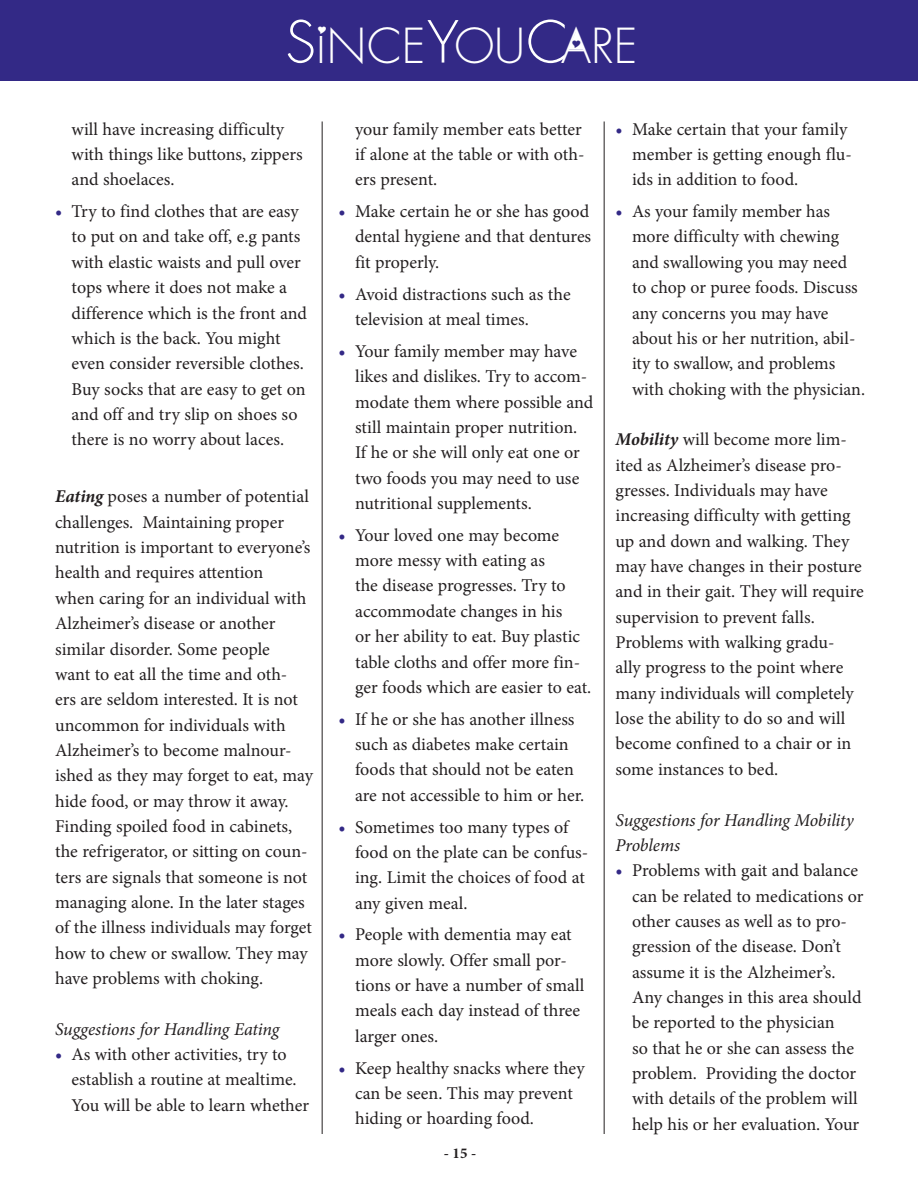
<style>
.page{position:relative;width:918px;height:1188px;background:#fff}
.page>*{position:absolute;margin:0;border:0;box-sizing:border-box;transform-origin:0 0}
.t1{font:300 46.95px "Futura";color:#fff}
.t2{font:18px/25.3px "Minion Pro";letter-spacing:-.005em;color:#231f20}
.t3{font:italic 18px/25.3px "Minion Pro";letter-spacing:-.01em;color:#231f20}
.t4{font:700 15px "Minion Pro";color:#231f20}
.s1{font-size:56.4px}
.s2{font-weight:700;color:#332986}
.s3{font-weight:700;font-style:italic}
</style>
<div class="page">
<div style="left:0;top:0;width:918px;height:81px;background:#332986"></div>
<hr style="left:322px;top:122px;width:1px;height:1012px;background:#231f20">
<hr style="left:604px;top:122px;width:1px;height:1012px;background:#231f20">
<svg style="left:568px;top:30px;width:17px;height:19px"></svg>
<h1 class="t1" style="left:285px;top:15px;width:354px"><span class="s1">S</span>INCE<span class="s1">Y</span>OU<span class="s1">C</span>ARE</h1>
<p class="t2" style="left:72px;top:116px;width:233px">will have increasing difficulty with things like buttons, zippers and shoelaces.</p>
<p class="t2" style="left:72px;top:199px;width:237px;text-indent:-16px"><span class="s2">•</span> Try to find clothes that are easy to put on and take off, e.g pants with elastic waists and pull over tops where it does not make a difference which is the front and which is the back. You might even consider reversible clothes.<br>Buy socks that are easy to get on and off and try slip on shoes so there is no worry about laces.</p>
<p class="t2" style="left:55px;top:484px;width:259px"><span class="s3">Eating</span> poses a number of potential challenges. Maintaining proper nutrition is important to everyone’s health and requires attention<br>when caring for an individual with Alzheimer’s disease or another similar disorder. Some people<br>want to eat all the time and oth-<br>ers are seldom interested. It is not uncommon for individuals with Alzheimer’s to become malnour&shy;ished as they may forget to eat, may hide food, or may throw it away.<br>Finding spoiled food in cabinets, the refrigerator, or sitting on coun&shy;ters are signals that someone is not managing alone. In the later stages of the illness individuals may forget how to chew or swallow. They may have problems with choking.</p>
<p class="t3" style="left:55px;top:1016px;width:226px">Suggestions for Handling Eating</p>
<p class="t2" style="left:72px;top:1042px;width:239px;text-indent:-16px"><span class="s2">•</span> As with other activities, try to establish a routine at mealtime.<br>You will be able to learn whether</p>
<p class="t2" style="left:355px;top:116px;width:231px">your family member eats better if alone at the table or with oth&shy;ers present.</p>
<p class="t2" style="left:355px;top:199px;width:238px;text-align:justify;text-indent:-16px"><span class="s2">•</span> Make certain he or she has good dental hygiene and that dentures fit properly.</p>
<p class="t2" style="left:355px;top:281px;width:217px;text-indent:-16px"><span class="s2">•</span> Avoid distractions such as the television at meal times.</p>
<p class="t2" style="left:355px;top:338px;width:240px;text-indent:-16px"><span class="s2">•</span> Your family member may have likes and dislikes. Try to accom&shy;modate them where possible and still maintain proper nutrition.<br>If he or she will only eat one or two foods you may need to use nutritional supplements.</p>
<p class="t2" style="left:355px;top:522px;width:238px;text-indent:-16px"><span class="s2">•</span> Your loved one may become more messy with eating as<br>the disease progresses. Try to accommodate changes in his<br>or her ability to eat. Buy plastic table cloths and offer more fin&shy;ger foods which are easier to eat.</p>
<p class="t2" style="left:355px;top:706px;width:231px;text-indent:-16px"><span class="s2">•</span> If he or she has another illness such as diabetes make certain foods that should not be eaten are not accessible to him or her.</p>
<p class="t2" style="left:355px;top:814px;width:235px;text-indent:-16px"><span class="s2">•</span> Sometimes too many types of food on the plate can be confus&shy;ing. Limit the choices of food at any given meal.</p>
<p class="t2" style="left:355px;top:922px;width:231px;text-indent:-16px"><span class="s2">•</span> People with dementia may eat more slowly. Offer small por&shy;tions or have a number of small meals each day instead of three larger ones.</p>
<p class="t2" style="left:355px;top:1055px;width:231px;text-indent:-16px"><span class="s2">•</span> Keep healthy snacks where they can be seen. This may prevent hiding or hoarding food.</p>
<p class="t4" style="left:444px;top:1143px;width:34px">- 15 -</p>
<p class="t2" style="left:632px;top:116px;width:221px;text-indent:-16px"><span class="s2">•</span> Make certain that your family member is getting enough flu&shy;ids in addition to food.</p>
<p class="t2" style="left:632px;top:199px;width:235px;text-indent:-16px"><span class="s2">•</span> As your family member has more difficulty with chewing and swallowing you may need to chop or puree foods. Discuss any concerns you may have about his or her nutrition, abil&shy;ity to swallow, and problems with choking with the physician.</p>
<p class="t2" style="left:616px;top:427px;width:250px"><span class="s3">Mobility</span> will become more lim&shy;ited as Alzheimer’s disease pro&shy;gresses. Individuals may have increasing difficulty with getting up and down and walking. They may have changes in their posture and in their gait. They will require supervision to prevent falls.<br>Problems with walking gradu&shy;ally progress to the point where many individuals will completely lose the ability to do so and will become confined to a chair or in some instances to bed.</p>
<p class="t3" style="left:616px;top:807px;width:240px">Suggestions for Handling Mobility<br>Problems</p>
<p class="t2" style="left:632px;top:858px;width:233px;text-indent:-16px"><span class="s2">•</span> Problems with gait and balance can be related to medications or other causes as well as to pro&shy;gression of the disease. Don’t assume it is the Alzheimer’s.<br>Any changes in this area should be reported to the physician<br>so that he or she can assess the problem. Providing the doctor with details of the problem will help his or her evaluation. Your</p>
</div>
